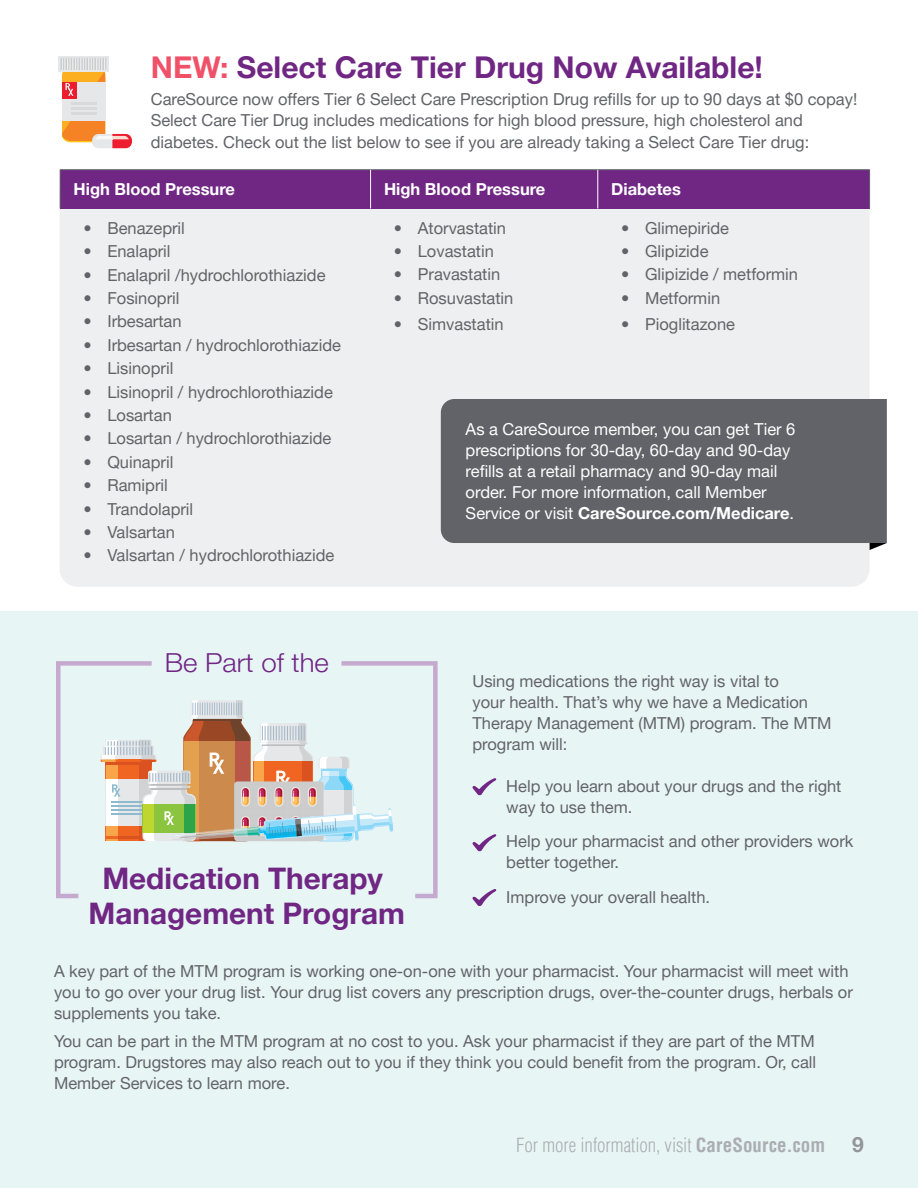
<style>
.page{position:relative;width:918px;height:1188px;background:#fff}
.page>*{position:absolute;margin:0;border:0;box-sizing:border-box;transform-origin:0 0}
.t1{font:700 30px "Helvetica Neue LT Pro";color:#702784}
.t2{font:700 29.7px/35.5px "Helvetica Neue LT Pro";color:#702784;text-align:center}
.t3{font:300 26.25px "Helvetica Neue LT Pro";color:#702784;scale:1.05 1}
.t4{font:700 21px "Helvetica Neue LT Pro";color:#939598}
.t5{font:300 condensed 19.05px "Helvetica LT Pro";letter-spacing:-.005em;color:#aaadb1}
.t6{font:16.5px/21px "Helvetica Neue LT Pro";color:#626368}
.t7{font:16.5px/21px "Helvetica Neue LT Pro";color:#fff}
.t8{font:700 16.5px "Helvetica Neue LT Pro";color:#fff}
.s1{color:#f05169}
.s2{font-weight:700}
</style>
<div class="page">
<div style="left:0;top:611px;width:918px;height:577px;background:#e8f5f5"></div>
<svg style="left:472px;top:778px;width:24px;height:18px"></svg>
<svg style="left:472px;top:834px;width:24px;height:18px"></svg>
<svg style="left:472px;top:889px;width:24px;height:17px"></svg>
<svg style="left:56px;top:661px;width:382px;height:237px"></svg>
<div style="left:60px;top:174px;width:810px;height:413px;background:#eeeff0;border-radius:18px"></div>
<div style="left:60px;top:170px;width:311px;height:38px;background:#702784"></div>
<div style="left:371px;top:170px;width:227px;height:38px;background:#702784"></div>
<div style="left:598px;top:170px;width:272px;height:38px;background:#702784"></div>
<hr style="left:60px;top:169px;width:311px;height:1px;background:#626368">
<hr style="left:60px;top:170px;width:1px;height:38px;background:#626368">
<hr style="left:371px;top:169px;width:227px;height:1px;background:#626368">
<hr style="left:598px;top:169px;width:272px;height:1px;background:#626368">
<hr style="left:869px;top:170px;width:1px;height:38px;background:#626368">
<hr style="left:370px;top:170px;width:1px;height:38px;background:#fff">
<hr style="left:598px;top:170px;width:1px;height:38px;background:#fff">
<div style="left:441px;top:399px;width:446px;height:144px;background:#626368"></div>
<svg style="left:870px;top:543px;width:17px;height:7px"></svg>
<div style="left:58px;top:56px;width:51px;height:16px;background:#e6e7e8"></div>
<svg style="left:60px;top:58px;width:72px;height:90px"></svg>
<h2 class="t1" style="left:151px;top:49px;width:614px"><span class="s1">NEW:</span> Select Care Tier Drug Now Available!</h2>
<p class="t6" style="left:151px;top:89px;width:708px">CareSource now offers Tier 6 Select Care Prescription Drug refills for up to 90 days at $0 copay!<br>Select Care Tier Drug includes medications for high blood pressure, high cholesterol and diabetes. Check out the list below to see if you are already taking a Select Care Tier drug:</p>
<h3 class="t8" style="left:74px;top:179px;width:163px">High Blood Pressure</h3>
<h3 class="t8" style="left:384px;top:179px;width:163px">High Blood Pressure</h3>
<h3 class="t8" style="left:611px;top:179px;width:71px">Diabetes</h3>
<p class="t6" style="left:83px;top:217px;width:103px">• Benazepril</p>
<p class="t6" style="left:83px;top:240px;width:89px">• Enalapril</p>
<p class="t6" style="left:83px;top:264px;width:244px">• Enalapril /hydrochlorothiazide</p>
<p class="t6" style="left:83px;top:287px;width:98px">• Fosinopril</p>
<p class="t6" style="left:83px;top:311px;width:100px">• Irbesartan</p>
<p class="t6" style="left:83px;top:334px;width:259px">• Irbesartan / hydrochlorothiazide</p>
<p class="t6" style="left:83px;top:357px;width:92px">• Lisinopril</p>
<p class="t6" style="left:83px;top:381px;width:251px">• Lisinopril / hydrochlorothiazide</p>
<p class="t6" style="left:83px;top:404px;width:90px">• Losartan</p>
<p class="t6" style="left:83px;top:428px;width:249px">• Losartan / hydrochlorothiazide</p>
<p class="t6" style="left:83px;top:451px;width:92px">• Quinapril</p>
<p class="t6" style="left:83px;top:474px;width:86px">• Ramipril</p>
<p class="t6" style="left:83px;top:498px;width:111px">• Trandolapril</p>
<p class="t6" style="left:83px;top:521px;width:93px">• Valsartan</p>
<p class="t6" style="left:83px;top:545px;width:253px">• Valsartan / hydrochlorothiazide</p>
<p class="t6" style="left:621px;top:217px;width:110px">• Glimepiride</p>
<p class="t6" style="left:621px;top:240px;width:89px">• Glipizide</p>
<p class="t6" style="left:621px;top:264px;width:179px">• Glipizide / metformin</p>
<p class="t6" style="left:621px;top:287px;width:101px">• Metformin</p>
<p class="t6" style="left:621px;top:314px;width:116px">• Pioglitazone</p>
<p class="t6" style="left:394px;top:217px;width:114px">• Atorvastatin</p>
<p class="t6" style="left:394px;top:240px;width:102px">• Lovastatin</p>
<p class="t6" style="left:394px;top:264px;width:108px">• Pravastatin</p>
<p class="t6" style="left:394px;top:287px;width:121px">• Rosuvastatin</p>
<p class="t6" style="left:394px;top:314px;width:111px">• Simvastatin</p>
<p class="t7" style="left:466px;top:418px;width:331px">As a CareSource member, you can get Tier 6 prescriptions for 30-day, 60-day and 90-day refills at a retail pharmacy and 90-day mail order. For more information, call Member Service or visit <span class="s2">CareSource.com/Medicare</span>.</p>
<h2 class="t3" style="left:165px;top:646px;width:158px">Be Part of the</h2>
<p class="t6" style="left:472px;top:671px;width:361px">Using medications the right way is vital to<br>your health. That’s why we have a Medication Therapy Management (MTM) program. The MTM program will:</p>
<p class="t6" style="left:506px;top:775px;width:337px">Help you learn about your drugs and the right way to use them.</p>
<p class="t6" style="left:506px;top:830px;width:349px">Help your pharmacist and other providers work better together.</p>
<p class="t6" style="left:506px;top:886px;width:205px">Improve your overall health.</p>
<h2 class="t2" style="left:89px;top:860px;width:318px">Medication Therapy<br>Management Program</h2>
<p class="t6" style="left:54px;top:960px;width:800px">A key part of the MTM program is working one-on-one with your pharmacist. Your pharmacist will meet with you to go over your drug list. Your drug list covers any prescription drugs, over-the-counter drugs, herbals or supplements you take.</p>
<p class="t6" style="left:54px;top:1030px;width:764px;text-align:justify">You can be part in the MTM program at no cost to you. Ask your pharmacist if they are part of the MTM program. Drugstores may also reach out to you if they think you could benefit from the program. Or, call Member Services to learn more.</p>
<p class="t5" style="left:516px;top:1133px;width:310px">For more information, visit <span class="s2">CareSource.com</span></p>
<p class="t4" style="left:852px;top:1132px;width:13px">9</p>
</div>
